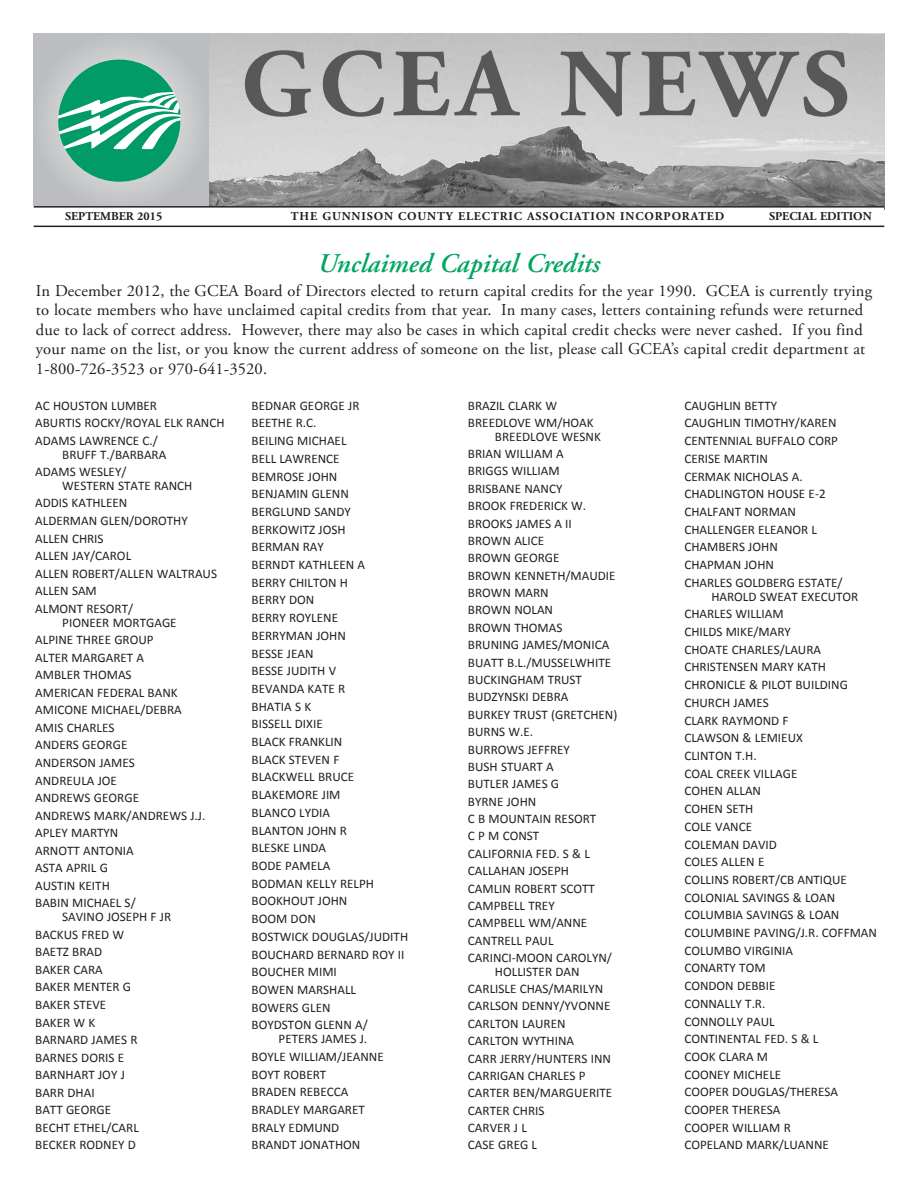
<style>
.page{position:relative;width:918px;height:1188px;background:#fff}
.page>*{position:absolute;margin:0;border:0;box-sizing:border-box;transform-origin:0 0}
.t1{font:700 96px "Adobe Garamond";letter-spacing:.08em;color:#57585a}
.t2{font:italic 600 27px "Adobe Garamond";color:#00a65f}
.t3{font:16.5px/19.5px "Adobe Garamond Pro";letter-spacing:.01em;color:#231f20}
.t4{font:13.2px/17.7px "Calibri";color:#231f20}
.t5{font:700 12px "Adobe Garamond";letter-spacing:.075em;color:#231f20}
.t6{font:700 12px "Adobe Garamond";color:#231f20}
</style>
<div class="page">
<img style="left:208px;top:34px;width:676px;height:172px">
<div style="left:34px;top:34px;width:174px;height:174px;background:#bfc0c3"></div>
<svg style="left:58px;top:59px;width:123px;height:123px"></svg>
<hr style="left:34px;top:206px;width:850px;height:2px;background:#231f20">
<hr style="left:34px;top:226px;width:850px;height:1px;background:#231f20">
<h1 class="t1" style="left:241px;top:47px;width:610px">GCEA NEWS</h1>
<p class="t6" style="left:65px;top:212px;width:99px">SEPTEMBER 2015</p>
<p class="t5" style="left:291px;top:212px;width:435px">THE GUNNISON COUNTY ELECTRIC ASSOCIATION INCORPORATED</p>
<p class="t6" style="left:769px;top:212px;width:104px">SPECIAL EDITION</p>
<h2 class="t2" style="left:318px;top:252px;width:284px">Unclaimed Capital Credits</h2>
<p class="t3" style="left:36px;top:282px;width:838px">In December 2012, the GCEA Board of Directors elected to return capital credits for the year 1990. GCEA is currently trying to locate members who have unclaimed capital credits from that year. In many cases, letters containing refunds were returned due to lack of correct address. However, there may also be cases in which capital credit checks were never cashed. If you find your name on the list, or you know the current address of someone on the list, please call GCEA’s capital credit department at 1-800-726-3523 or 970-641-3520.</p>
<p class="t4" style="left:35px;top:398px;width:191px">AC HOUSTON LUMBER<br>ABURTIS ROCKY/ROYAL ELK RANCH<br>ADAMS LAWRENCE C./</p>
<p class="t4" style="left:35px;top:447px;width:133px;text-indent:27px">BRUFF T./BARBARA<br>ADAMS WESLEY/</p>
<p class="t4" style="left:35px;top:478px;width:183px;text-indent:27px">WESTERN STATE RANCH<br>ADDIS KATHLEEN<br>ALDERMAN GLEN/DOROTHY<br>ALLEN CHRIS<br>ALLEN JAY/CAROL<br>ALLEN ROBERT/ALLEN WALTRAUS<br>ALLEN SAM<br>ALMONT RESORT/</p>
<p class="t4" style="left:35px;top:615px;width:172px;text-indent:27px">PIONEER MORTGAGE<br>ALPINE THREE GROUP<br>ALTER MARGARET A<br>AMBLER THOMAS<br>AMERICAN FEDERAL BANK<br>AMICONE MICHAEL/DEBRA<br>AMIS CHARLES<br>ANDERS GEORGE<br>ANDERSON JAMES<br>ANDREULA JOE<br>ANDREWS GEORGE<br>ANDREWS MARK/ANDREWS J.J.<br>APLEY MARTYN<br>ARNOTT ANTONIA<br>ASTA APRIL G<br>AUSTIN KEITH<br>BABIN MICHAEL S/</p>
<p class="t4" style="left:35px;top:909px;width:137px;text-indent:27px">SAVINO JOSEPH F JR<br>BACKUS FRED W<br>BAETZ BRAD<br>BAKER CARA<br>BAKER MENTER G<br>BAKER STEVE<br>BAKER W K<br>BARNARD JAMES R<br>BARNES DORIS E<br>BARNHART JOY J<br>BARR DHAI<br>BATT GEORGE<br>BECHT ETHEL/CARL<br>BECKER RODNEY D</p>
<p class="t4" style="left:252px;top:398px;width:158px">BEDNAR GEORGE JR<br>BEETHE R.C.<br>BEILING MICHAEL<br>BELL LAWRENCE<br>BEMROSE JOHN<br>BENJAMIN GLENN<br>BERGLUND SANDY<br>BERKOWITZ JOSH<br>BERMAN RAY<br>BERNDT KATHLEEN A<br>BERRY CHILTON H<br>BERRY DON<br>BERRY ROYLENE<br>BERRYMAN JOHN<br>BESSE JEAN<br>BESSE JUDITH V<br>BEVANDA KATE R<br>BHATIA S K<br>BISSELL DIXIE<br>BLACK FRANKLIN<br>BLACK STEVEN F<br>BLACKWELL BRUCE<br>BLAKEMORE JIM<br>BLANCO LYDIA<br>BLANTON JOHN R<br>BLESKE LINDA<br>BODE PAMELA<br>BODMAN KELLY RELPH<br>BOOKHOUT JOHN<br>BOOM DON<br>BOSTWICK DOUGLAS/JUDITH<br>BOUCHARD BERNARD ROY II<br>BOUCHER MIMI<br>BOWEN MARSHALL<br>BOWERS GLEN<br>BOYDSTON GLENN A/</p>
<p class="t4" style="left:252px;top:1031px;width:134px;text-indent:27px">PETERS JAMES J.<br>BOYLE WILLIAM/JEANNE<br>BOYT ROBERT<br>BRADEN REBECCA<br>BRADLEY MARGARET<br>BRALY EDMUND<br>BRANDT JONATHON</p>
<p class="t4" style="left:684px;top:398px;width:160px">CAUGHLIN BETTY<br>CAUGHLIN TIMOTHY/KAREN<br>CENTENNIAL BUFFALO CORP<br>CERISE MARTIN<br>CERMAK NICHOLAS A.<br>CHADLINGTON HOUSE E-2<br>CHALFANT NORMAN<br>CHALLENGER ELEANOR L<br>CHAMBERS JOHN<br>CHAPMAN JOHN<br>CHARLES GOLDBERG ESTATE/</p>
<p class="t4" style="left:684px;top:589px;width:194px;text-indent:27px">HAROLD SWEAT EXECUTOR<br>CHARLES WILLIAM<br>CHILDS MIKE/MARY<br>CHOATE CHARLES/LAURA<br>CHRISTENSEN MARY KATH<br>CHRONICLE &amp; PILOT BUILDING<br>CHURCH JAMES<br>CLARK RAYMOND F<br>CLAWSON &amp; LEMIEUX<br>CLINTON T.H.<br>COAL CREEK VILLAGE<br>COHEN ALLAN<br>COHEN SETH<br>COLE VANCE<br>COLEMAN DAVID<br>COLES ALLEN E<br>COLLINS ROBERT/CB ANTIQUE<br>COLONIAL SAVINGS &amp; LOAN<br>COLUMBIA SAVINGS &amp; LOAN<br>COLUMBINE PAVING/J.R. COFFMAN<br>COLUMBO VIRGINIA<br>CONARTY TOM<br>CONDON DEBBIE<br>CONNALLY T.R.<br>CONNOLLY PAUL<br>CONTINENTAL FED. S &amp; L<br>COOK CLARA M<br>COONEY MICHELE<br>COOPER DOUGLAS/THERESA<br>COOPER THERESA<br>COOPER WILLIAM R<br>COPELAND MARK/LUANNE</p>
<p class="t4" style="left:468px;top:398px;width:127px">BRAZIL CLARK W<br>BREEDLOVE WM/HOAK</p>
<p class="t4" style="left:468px;top:429px;width:151px;text-indent:27px">BREEDLOVE WESNK<br>BRIAN WILLIAM A<br>BRIGGS WILLIAM<br>BRISBANE NANCY<br>BROOK FREDERICK W.<br>BROOKS JAMES A II<br>BROWN ALICE<br>BROWN GEORGE<br>BROWN KENNETH/MAUDIE<br>BROWN MARN<br>BROWN NOLAN<br>BROWN THOMAS<br>BRUNING JAMES/MONICA<br>BUATT B.L./MUSSELWHITE<br>BUCKINGHAM TRUST<br>BUDZYNSKI DEBRA<br>BURKEY TRUST (GRETCHEN)<br>BURNS W.E.<br>BURROWS JEFFREY<br>BUSH STUART A<br>BUTLER JAMES G<br>BYRNE JOHN<br>C B MOUNTAIN RESORT<br>C P M CONST<br>CALIFORNIA FED. S &amp; L<br>CALLAHAN JOSEPH<br>CAMLIN ROBERT SCOTT<br>CAMPBELL TREY<br>CAMPBELL WM/ANNE<br>CANTRELL PAUL<br>CARINCI-MOON CAROLYN/</p>
<p class="t4" style="left:468px;top:964px;width:146px;text-indent:27px">HOLLISTER DAN<br>CARLISLE CHAS/MARILYN<br>CARLSON DENNY/YVONNE<br>CARLTON LAUREN<br>CARLTON WYTHINA<br>CARR JERRY/HUNTERS INN<br>CARRIGAN CHARLES P<br>CARTER BEN/MARGUERITE<br>CARTER CHRIS<br>CARVER J L<br>CASE GREG L</p>
</div>
